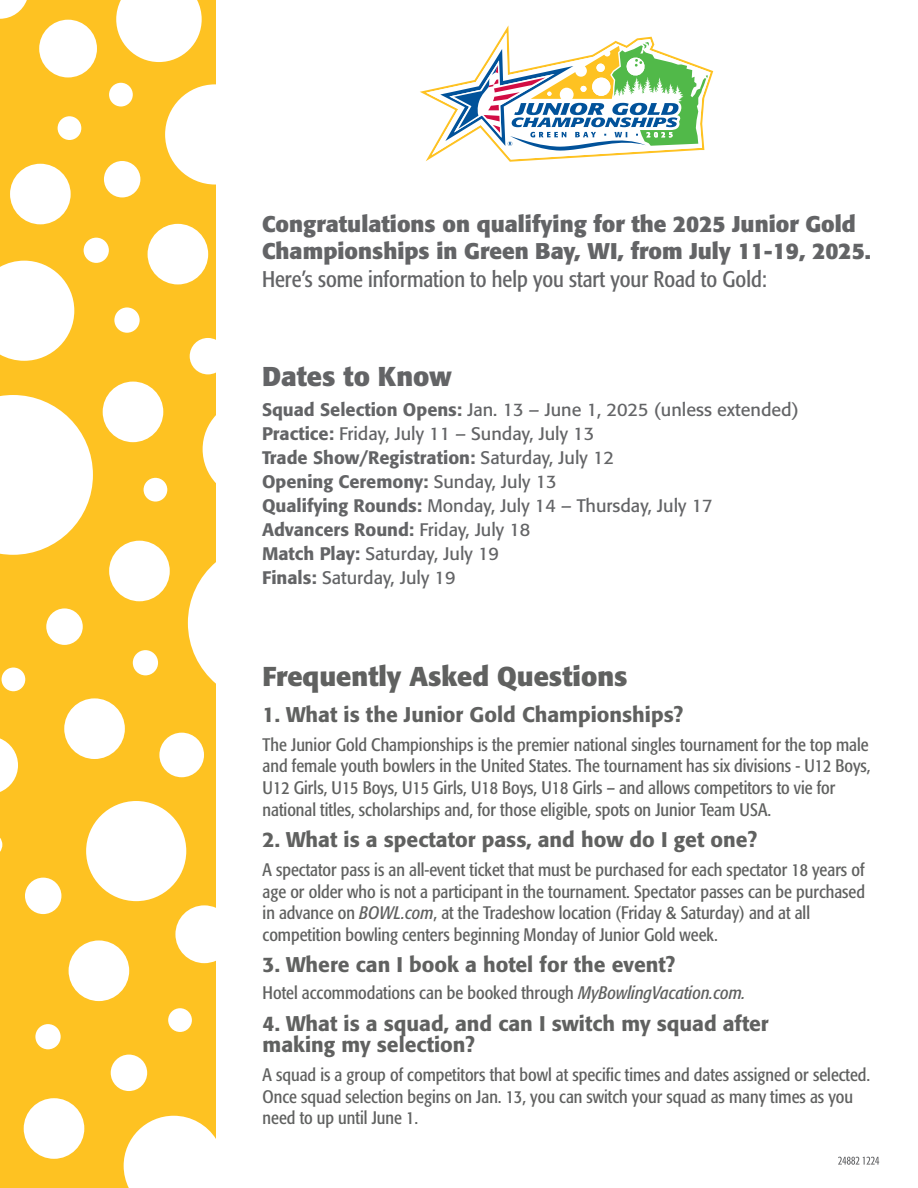
<style>
.page{position:relative;width:918px;height:1188px;background:#fff}
.page>*{position:absolute;margin:0;border:0;box-sizing:border-box;transform-origin:0 0}
.t1{font:700 27px "Formata Pro";color:#606160}
.t2{font:700 27px "Formata Pro";color:#636466}
.t3{font:700 22.5px/27px "Formata Pro";color:#636466}
.t4{font:condensed 22.5px "Formata Pro";color:#636466}
.t5{font:500 21px/21px "Formata Pro";color:#606160}
.t6{font:condensed 18px/21.6px "Formata Pro";color:#606160}
.t7{font:18px/24px "Formata Pro";color:#636466}
.s1{font-weight:500}
.s2{font-style:italic}
</style>
<div class="page">
<svg style="left:0;top:0;width:216px;height:1188px;fill:#fec222"></svg>
<svg style="left:420px;top:25px;width:293px;height:137px"></svg>
<svg style="left:838px;top:1157px;width:41px;height:8px"></svg>
<p class="t3" style="left:262px;top:210px;width:610px">Congratulations on qualifying for the 2025 Junior Gold<br>Championships in Green Bay, WI, from July 11-19, 2025.</p>
<p class="t4" style="left:262px;top:265px;width:506px">Here’s some information to help you start your Road to Gold:</p>
<h1 class="t2" style="left:262px;top:359px;width:191px">Dates to Know</h1>
<p class="t7" style="left:262px;top:397px;width:538px"><span class="s1">Squad Selection Opens:</span> Jan. 13 – June 1, 2025 (unless extended)<br><span class="s1">Practice:</span> Friday, July 11 – Sunday, July 13<br><span class="s1">Trade Show/Registration:</span> Saturday, July 12<br><span class="s1">Opening Ceremony:</span> Sunday, July 13<br><span class="s1">Qualifying Rounds:</span> Monday, July 14 – Thursday, July 17<br><span class="s1">Advancers Round:</span> Friday, July 18<br><span class="s1">Match Play:</span> Saturday, July 19<br><span class="s1">Finals:</span> Saturday, July 19</p>
<h1 class="t1" style="left:263px;top:659px;width:367px">Frequently Asked Questions</h1>
<p class="t5" style="left:263px;top:704px;width:422px">1. What is the Junior Gold Championships?</p>
<p class="t6" style="left:263px;top:734px;width:610px">The Junior Gold Championships is the premier national singles tournament for the top male and female youth bowlers in the United States. The tournament has six divisions - U12 Boys, U12 Girls, U15 Boys, U15 Girls, U18 Boys, U18 Girls – and allows competitors to vie for national titles, scholarships and, for those eligible, spots on Junior Team USA.</p>
<p class="t5" style="left:263px;top:829px;width:496px">2. What is a spectator pass, and how do I get one?</p>
<p class="t6" style="left:263px;top:859px;width:604px">A spectator pass is an all-event ticket that must be purchased for each spectator 18 years of age or older who is not a participant in the tournament. Spectator passes can be purchased in advance on <span class="s2">BOWL.com</span>, at the Tradeshow location (Friday &amp; Saturday) and at all competition bowling centers beginning Monday of Junior Gold week.</p>
<p class="t5" style="left:263px;top:955px;width:414px">3. Where can I book a hotel for the event?</p>
<p class="t6" style="left:263px;top:982px;width:484px">Hotel accommodations can be booked through <span class="s2">MyBowlingVacation.com.</span></p>
<p class="t5" style="left:263px;top:1013px;width:508px">4. What is a squad, and can I switch my squad after making my selection?</p>
<p class="t6" style="left:263px;top:1064px;width:609px">A squad is a group of competitors that bowl at specific times and dates assigned or selected.<br>Once squad selection begins on Jan. 13, you can switch your squad as many times as you need to up until June 1.</p>
</div>
